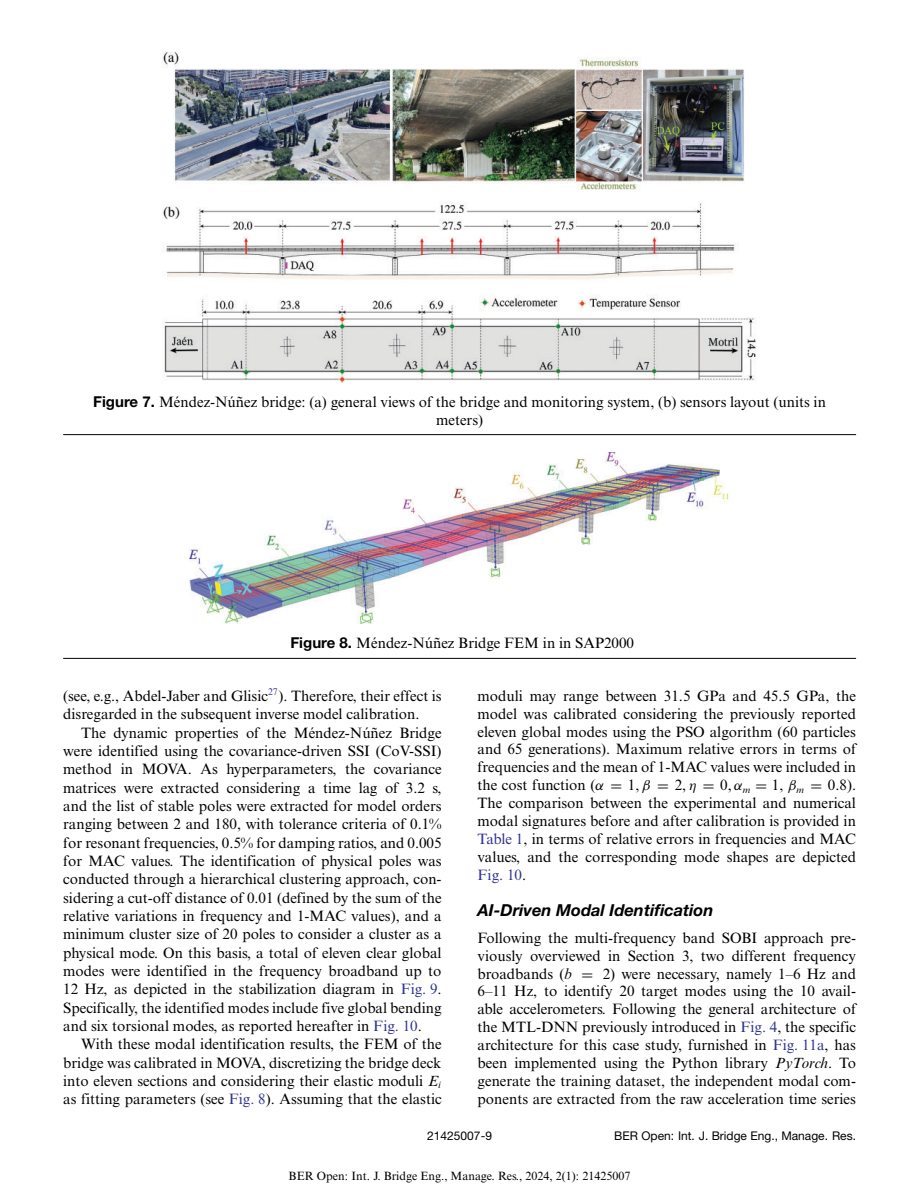
<style>
.page{position:relative;width:919px;height:1188px;background:#fff}
.page>*{position:absolute;margin:0;border:0;box-sizing:border-box;transform-origin:0 0}
.t1{font:italic 700 16.5px "Helvetica Neue LT Std";color:#000}
.t2{font:15px/18px "Times New Roman MT Std";color:#000;text-align:justify}
.t3{font:12px "Times New Roman MT Std";color:#000}
.t4{font:12px "Helvetica Neue LT Std";color:#000}
.s1{font-family:"Helvetica Neue LT Std";font-weight:700}
.s2{color:#2f348f}
.s3{font-style:italic}
.s4{font-family:"MTMI"}
.s5{font-family:"MTSYN"}
</style>
<div class="page">
<img style="left:163px;top:52px;width:593px;height:330px">
<hr style="left:63px;top:434px;width:792px;height:1px;background:#000">
<img style="left:189px;top:453px;width:540px;height:171px">
<hr style="left:63px;top:658px;width:792px;height:1px;background:#000">
<p class="t2" style="left:93px;top:394px;width:733px;text-align:center"><span class="s1">Figure 7.</span> Méndez-Núñez bridge: (a) general views of the bridge and monitoring system, (b) sensors layout (units in meters)</p>
<p class="t2" style="left:290px;top:636px;width:345px"><span class="s1">Figure 8.</span> Méndez-Núñez Bridge FEM in in SAP2000</p>
<p class="t2" style="left:63px;top:688px;width:380px">(see, e.g., Abdel-Jaber and Glisic<sup>27</sup>). Therefore, their effect is disregarded in the subsequent inverse model calibration.</p>
<p class="t2" style="left:63px;top:725px;width:380px;text-indent:18px">The dynamic properties of the Méndez-Núñez Bridge were identified using the covariance-driven SSI (CoV-SSI) method in MOVA. As hyperparameters, the covariance matrices were extracted considering a time lag of 3.2 s, and the list of stable poles were extracted for model orders ranging between 2 and 180, with tolerance criteria of 0.1% for resonant frequencies, 0.5% for damping ratios, and 0.005 for MAC values. The identification of physical poles was conducted through a hierarchical clustering approach, con&shy;sidering a cut-off distance of 0.01 (defined by the sum of the relative variations in frequency and 1-MAC values), and a minimum cluster size of 20 poles to consider a cluster as a physical mode. On this basis, a total of eleven clear global modes were identified in the frequency broadband up to 12 Hz, as depicted in the stabilization diagram in <span class="s2">Fig. 9</span>.<br>Specifically, the identified modes include five global bending and six torsional modes, as reported hereafter in <span class="s2">Fig. 10</span>.</p>
<p class="t2" style="left:63px;top:1036px;width:380px;text-indent:18px">With these modal identification results, the FEM of the bridge was calibrated in MOVA, discretizing the bridge deck into eleven sections and considering their elastic moduli <span class="s3">E</span><sub>i </sub>as fitting parameters (see <span class="s2">Fig. 8</span>). Assuming that the elastic</p>
<p class="t2" style="left:477px;top:688px;width:380px">moduli may range between 31.5 GPa and 45.5 GPa, the model was calibrated considering the previously reported eleven global modes using the PSO algorithm (60 particles and 65 generations). Maximum relative errors in terms of frequencies and the mean of 1-MAC values were included in the cost function (<span class="s4">α</span> <span class="s5">=</span> 1, <span class="s4">β</span> <span class="s5">=</span> 2, <span class="s4">η</span> <span class="s5">=</span> 0, <span class="s4">α</span><sub>m</sub> <span class="s5">=</span> 1, <span class="s4">β</span><sub>m</sub> <span class="s5">=</span> 0.8).<br>The comparison between the experimental and numerical modal signatures before and after calibration is provided in <span class="s2">Table 1</span>, in terms of relative errors in frequencies and MAC values, and the corresponding mode shapes are depicted <span class="s2">Fig. 10</span>.</p>
<p class="t1" style="left:477px;top:905px;width:237px">AI-Driven Modal Identification</p>
<p class="t2" style="left:477px;top:930px;width:380px">Following the multi-frequency band SOBI approach pre&shy;viously overviewed in Section 3, two different frequency broadbands (<span class="s3">b</span> <span class="s5">=</span> 2) were necessary, namely 1–6 Hz and 6–11 Hz, to identify 20 target modes using the 10 avail&shy;able accelerometers. Following the general architecture of the MTL-DNN previously introduced in <span class="s2">Fig. 4</span>, the specific architecture for this case study, furnished in <span class="s2">Fig. 11a</span>, has been implemented using the Python library <span class="s3">PyTorch</span>. To generate the training dataset, the independent modal com&shy;ponents are extracted from the raw acceleration time series</p>
<p class="t4" style="left:427px;top:1132px;width:66px">21425007-9</p>
<p class="t4" style="left:614px;top:1132px;width:243px">BER Open: Int. J. Bridge Eng., Manage. Res.</p>
<p class="t3" style="left:288px;top:1172px;width:343px">BER Open: Int. J. Bridge Eng., Manage. Res., 2024, 2(1): 21425007</p>
</div>
